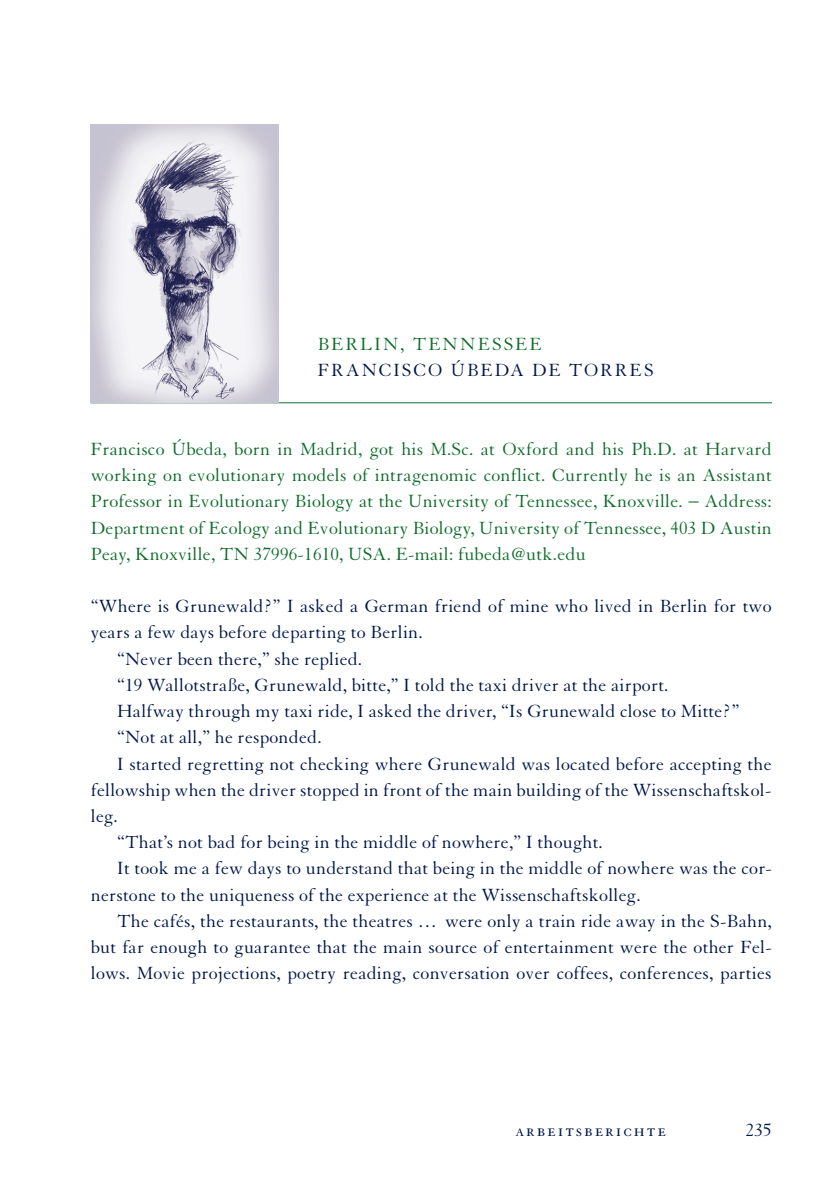
<style>
.page{position:relative;width:840px;height:1191px;background:#fff}
.page>*{position:absolute;margin:0;border:0;box-sizing:border-box;transform-origin:0 0}
.t1{font:19.2px "Granjon";letter-spacing:.01em;color:#001748}
.t2{font:19.2px/26.2px "Granjon";letter-spacing:.01em;color:#0f6c2c;text-align:justify}
.t3{font:19.2px "Granjon";letter-spacing:.11em;color:#001748}
.t4{font:19.2px "Granjon";letter-spacing:.11em;color:#0f6c2c}
.t5{font:19.2px "Granjon SC";letter-spacing:.1em;color:#001748}
</style>
<div class="page">
<hr style="left:91px;top:402px;width:680px;height:1px;background:#0f6c2c">
<img style="left:91px;top:125px;width:187px;height:277px">
<p class="t4" style="left:317px;top:334px;width:225px">Berlin, Tennessee</p>
<p class="t3" style="left:317px;top:360px;width:337px">Francisco Úbeda de Torres</p>
<p class="t2" style="left:91px;top:436px;width:682px">Francisco Úbeda, born in Madrid, got his M.Sc. at Oxford and his Ph.D. at Harvard working on evolutionary models of intragenomic conflict. Currently he is an Assistant Professor in Evolutionary Biology at the University of Tennessee, Knoxville. − Address:<br>Department of Ecology and Evolutionary Biology, University of Tennessee, 403 D Austin Peay, Knoxville, TN 37996-1610, USA. E-mail: fubeda@utk.edu</p>
<p class="t1" style="left:91px;top:596px;width:682px">“Where is Grunewald?” I asked a German friend of mine who lived in Berlin for two</p>
<p class="t1" style="left:91px;top:622px;width:333px">years a few days before departing to Berlin.</p>
<p class="t1" style="left:117px;top:648px;width:246px">“Never been there,” she replied.</p>
<p class="t1" style="left:117px;top:674px;width:552px">“19 Wallotstraße, Grunewald, bitte,” I told the taxi driver at the airport.</p>
<p class="t1" style="left:117px;top:701px;width:623px">Halfway through my taxi ride, I asked the driver, “Is Grunewald close to Mitte?”</p>
<p class="t1" style="left:117px;top:727px;width:206px">“Not at all,” he responded.</p>
<p class="t1" style="left:117px;top:753px;width:655px">I started regretting not checking where Grunewald was located before accepting the</p>
<p class="t1" style="left:91px;top:779px;width:681px">fellowship when the driver stopped in front of the main building of the Wissenschaftskol-</p>
<p class="t1" style="left:91px;top:805px;width:28px">leg.</p>
<p class="t1" style="left:117px;top:832px;width:487px">“That’s not bad for being in the middle of nowhere,” I thought.</p>
<p class="t1" style="left:117px;top:858px;width:656px">It took me a few days to understand that being in the middle of nowhere was the cor-</p>
<p class="t1" style="left:91px;top:884px;width:551px">nerstone to the uniqueness of the experience at the Wissenschaftskolleg.</p>
<p class="t1" style="left:117px;top:910px;width:656px">The cafés, the restaurants, the theatres … were only a train ride away in the S-Bahn,</p>
<p class="t1" style="left:91px;top:937px;width:682px">but far enough to guarantee that the main source of entertainment were the other Fel-</p>
<p class="t1" style="left:91px;top:963px;width:681px">lows. Movie projections, poetry reading, conversation over coffees, conferences, parties</p>
<p class="t5" style="left:515px;top:1120px;width:152px">arbeitsberichte</p>
<p class="t1" style="left:745px;top:1120px;width:28px">235</p>
</div>
